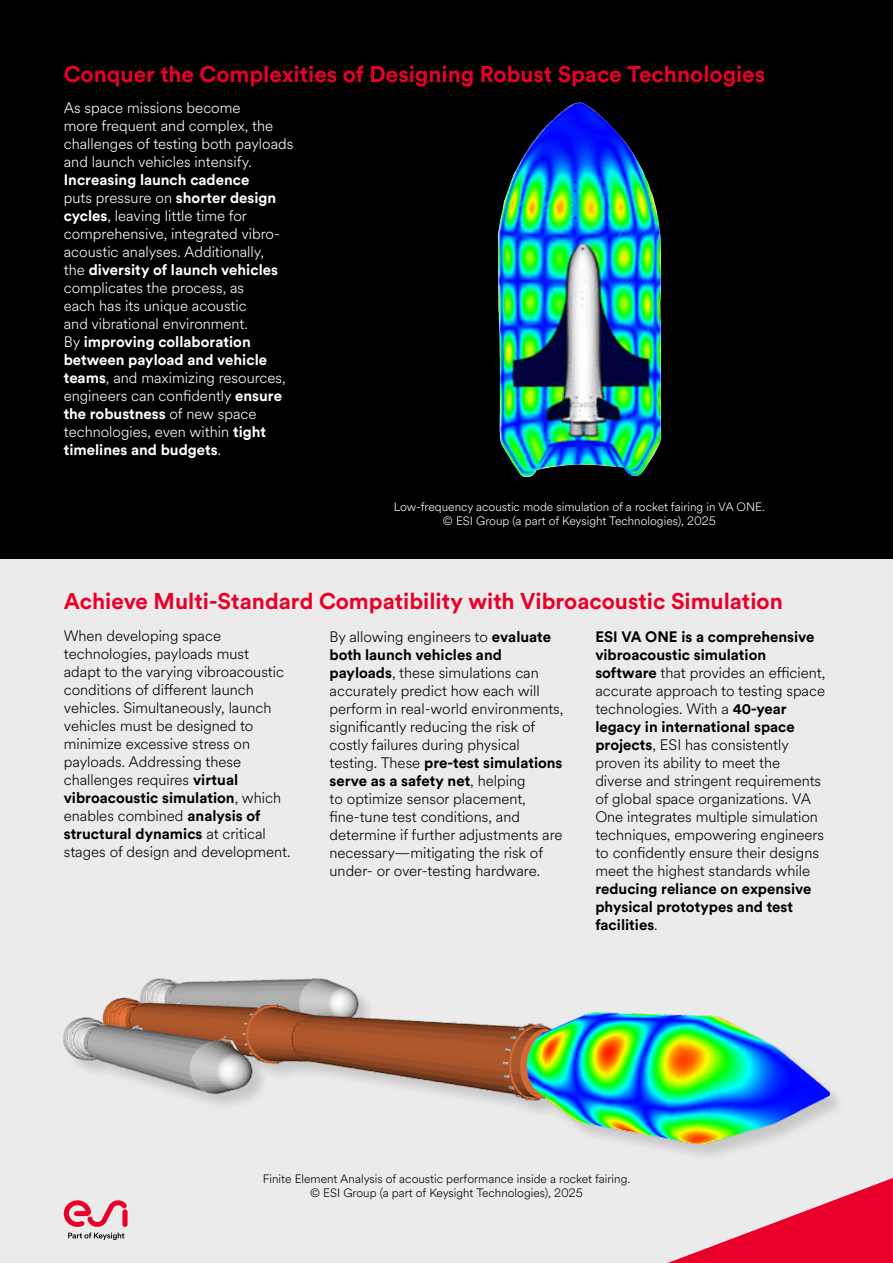
<style>
.page{position:relative;width:893px;height:1263px;background:#fff}
.page>*{position:absolute;margin:0;border:0;box-sizing:border-box;transform-origin:0 0}
.t1{font:700 22.5px "Circular Std";color:#e90029}
.t2{font:300 15px/18px "Circular Spotify Text";color:#000}
.t3{font:300 15px/18px "Circular Spotify Text";color:#fff}
.t4{font:700 15px/18px "Circular Std";color:#000}
.t5{font:700 15px/18px "Circular Std";color:#fff}
.t6{font:300 12px/14.4px "Circular Spotify Text";color:#000;text-align:center}
.t7{font:300 12px/14.4px "Circular Spotify Text";color:#fff;text-align:center}
.s1{font-family:"Circular Std";font-weight:700}
.s2{font-family:"Circular Spotify Text";font-weight:300}
</style>
<div class="page">
<div style="left:0;top:0;width:893px;height:559px;background:#000"></div>
<div style="left:0;top:559px;width:893px;height:704px;background:#ebebeb"></div>
<svg style="left:668px;top:1178px;width:225px;height:85px"></svg>
<img style="left:64px;top:978px;width:765px;height:166px">
<img style="left:498px;top:102px;width:162px;height:374px">
<svg style="left:122px;top:1209px;width:6px;height:18px"></svg>
<svg style="left:64px;top:1200px;width:63px;height:40px"></svg>
<h1 class="t1" style="left:64px;top:60px;width:703px">Conquer the Complexities of Designing Robust Space Technologies</h1>
<p class="t3" style="left:64px;top:99px;width:231px">As space missions become<br>more frequent and complex, the challenges of testing both payloads and launch vehicles intensify.</p>
<p class="t5" style="left:64px;top:171px;width:187px">Increasing launch cadence</p>
<p class="t3" style="left:64px;top:189px;width:218px">puts pressure on <span class="s1">shorter design cycles</span>, leaving little time for comprehensive, integrated vibro&shy;acoustic analyses. Additionally,</p>
<p class="t5" style="left:64px;top:261px;width:216px"><span class="s2">the</span> diversity of launch vehicles</p>
<p class="t3" style="left:64px;top:279px;width:186px">complicates the process, as each has its unique acoustic and vibrational environment.</p>
<p class="t5" style="left:64px;top:333px;width:205px"><span class="s2">By</span> improving collaboration between payload and vehicle</p>
<p class="t3" style="left:64px;top:369px;width:223px"><span class="s1">teams</span>, and maximizing resources, engineers can confidently <span class="s1">ensure</span></p>
<p class="t5" style="left:64px;top:405px;width:194px">the robustness <span class="s2">of new space</span></p>
<p class="t3" style="left:64px;top:423px;width:204px">technologies, even within <span class="s1">tight</span></p>
<p class="t5" style="left:64px;top:441px;width:159px">timelines and budgets<span class="s2">.</span></p>
<p class="t7" style="left:394px;top:500px;width:373px">Low-frequency acoustic mode simulation of a rocket fairing in VA ONE. © ESI Group (a part of Keysight Technologies), 2025</p>
<h1 class="t1" style="left:64px;top:587px;width:721px">Achieve Multi-Standard Compatibility with Vibroacoustic Simulation</h1>
<p class="t2" style="left:64px;top:627px;width:222px">When developing space technologies, payloads must adapt to the varying vibroacoustic conditions of different launch vehicles. Simultaneously, launch vehicles must be designed to minimize excessive stress on payloads. Addressing these challenges requires <span class="s1">virtual</span></p>
<p class="t4" style="left:64px;top:788px;width:219px">vibroacoustic simulation<span class="s2">, which</span></p>
<p class="t2" style="left:64px;top:807px;width:198px">enables combined <span class="s1">analysis of</span></p>
<p class="t4" style="left:64px;top:824px;width:204px">structural dynamics <span class="s2">at critical</span></p>
<p class="t2" style="left:64px;top:843px;width:228px">stages of design and development.</p>
<p class="t2" style="left:330px;top:628px;width:223px">By allowing engineers to <span class="s1">evaluate</span></p>
<p class="t4" style="left:330px;top:645px;width:174px">both launch vehicles and</p>
<p class="t2" style="left:330px;top:664px;width:235px"><span class="s1">payloads</span>, these simulations can accurately predict how each will perform in real-world environments, significantly reducing the risk of costly failures during physical</p>
<p class="t4" style="left:330px;top:753px;width:234px"><span class="s2">testing. These</span> pre-test simulations serve as a safety net<span class="s2">, helping</span></p>
<p class="t2" style="left:330px;top:790px;width:235px">to optimize sensor placement, fine-tune test conditions, and determine if further adjustments are necessary—mitigating the risk of under- or over-testing hardware.</p>
<p class="t4" style="left:595px;top:627px;width:221px">ESI VA ONE is a comprehensive vibroacoustic simulation</p>
<p class="t2" style="left:595px;top:664px;width:231px;text-align:justify"><span class="s1">software</span> that provides an efficient, accurate approach to testing space technologies. With a <span class="s1">40-year</span></p>
<p class="t4" style="left:595px;top:717px;width:201px">legacy in international space</p>
<p class="t2" style="left:595px;top:736px;width:230px"><span class="s1">projects</span>, ESI has consistently proven its ability to meet the diverse and stringent requirements of global space organizations. VA One integrates multiple simulation techniques, empowering engineers to confidently ensure their designs meet the highest standards while</p>
<p class="t4" style="left:595px;top:879px;width:218px">reducing reliance on expensive physical prototypes and test facilities<span class="s2">.</span></p>
<p class="t6" style="left:263px;top:1171px;width:369px">Finite Element Analysis of acoustic performance inside a rocket fairing. © ESI Group (a part of Keysight Technologies), 2025</p>
</div>
